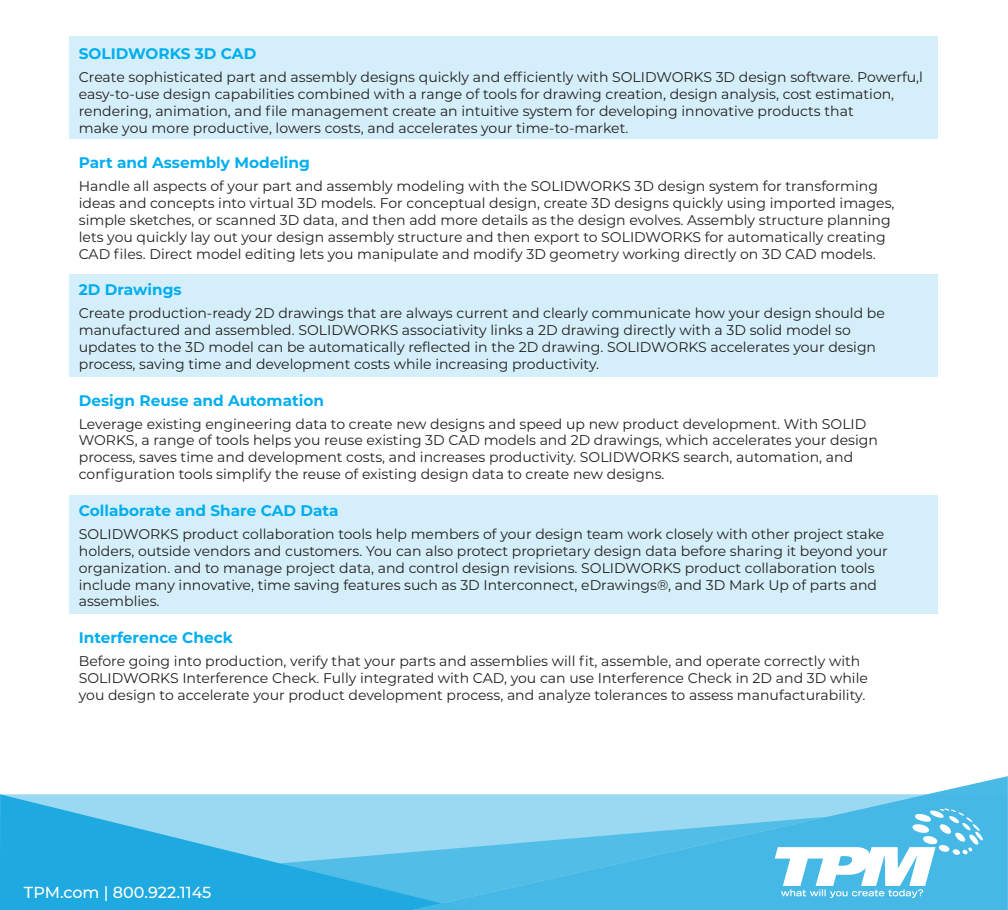
<style>
.page{position:relative;width:1008px;height:910px;background:#fff}
.page>*{position:absolute;margin:0;border:0;box-sizing:border-box;transform-origin:0 0}
.t1{font:500 16px "Montserrat";color:#fff}
.t2{font:700 15.3px "Montserrat";color:#00aeef}
.t3{font:14px/16.8px "Montserrat";color:#231f20}
</style>
<div class="page">
<svg style="left:0;top:794px;width:412px;height:115px;background:#49bae5"></svg>
<svg style="left:412px;top:776px;width:596px;height:133px"></svg>
<svg style="left:224px;top:816px;width:603px;height:93px;background:#5cc1e8"></svg>
<svg style="left:775px;top:808px;width:208px;height:89px"></svg>
<div style="left:70px;top:36px;width:868px;height:103px;background:#d4eff9"></div>
<div style="left:70px;top:274px;width:868px;height:102px;background:#d4eff9"></div>
<div style="left:70px;top:495px;width:868px;height:118px;background:#d4eff9"></div>
<p class="t2" style="left:79px;top:43px;width:179px">SOLIDWORKS 3D CAD</p>
<p class="t3" style="left:79px;top:68px;width:846px">Create sophisticated part and assembly designs quickly and efficiently with SOLIDWORKS 3D design software. Powerfu,l easy-to-use design capabilities combined with a range of tools for drawing creation, design analysis, cost estimation, rendering, animation, and file management create an intuitive system for developing innovative products that<br>make you more productive, lowers costs, and accelerates your time-to-market.</p>
<p class="t2" style="left:79px;top:152px;width:233px">Part and Assembly Modeling</p>
<p class="t3" style="left:79px;top:177px;width:817px">Handle all aspects of your part and assembly modeling with the SOLIDWORKS 3D design system for transforming ideas and concepts into virtual 3D models. For conceptual design, create 3D designs quickly using imported images, simple sketches, or scanned 3D data, and then add more details as the design evolves. Assembly structure planning lets you quickly lay out your design assembly structure and then export to SOLIDWORKS for automatically creating CAD files. Direct model editing lets you manipulate and modify 3D geometry working directly on 3D CAD models.</p>
<p class="t2" style="left:79px;top:279px;width:104px">2D Drawings</p>
<p class="t3" style="left:79px;top:304px;width:808px">Create production-ready 2D drawings that are always current and clearly communicate how your design should be manufactured and assembled. SOLIDWORKS associativity links a 2D drawing directly with a 3D solid model so updates to the 3D model can be automatically reflected in the 2D drawing. SOLIDWORKS accelerates your design process, saving time and development costs while increasing productivity.</p>
<p class="t2" style="left:79px;top:389px;width:247px">Design Reuse and Automation</p>
<p class="t3" style="left:79px;top:414px;width:801px">Leverage existing engineering data to create new designs and speed up new product development. With SOLID WORKS, a range of tools helps you reuse existing 3D CAD models and 2D drawings, which accelerates your design process, saves time and development costs, and increases productivity. SOLIDWORKS search, automation, and configuration tools simplify the reuse of existing design data to create new designs.</p>
<p class="t2" style="left:79px;top:499px;width:261px">Collaborate and Share CAD Data</p>
<p class="t3" style="left:79px;top:525px;width:811px">SOLIDWORKS product collaboration tools help members of your design team work closely with other project stake holders, outside vendors and customers. You can also protect proprietary design data before sharing it beyond your organization. and to manage project data, and control design revisions. SOLIDWORKS product collaboration tools include many innovative, time saving features such as 3D Interconnect, eDrawings®, and 3D Mark Up of parts and assemblies.</p>
<p class="t2" style="left:79px;top:626px;width:156px">Interference Check</p>
<p class="t3" style="left:79px;top:652px;width:791px">Before going into production, verify that your parts and assemblies will fit, assemble, and operate correctly with<br>SOLIDWORKS Interference Check. Fully integrated with CAD, you can use Interference Check in 2D and 3D while you design to accelerate your product development process, and analyze tolerances to assess manufacturability.</p>
<p class="t1" style="left:24px;top:881px;width:189px">TPM.com | 800.922.1145</p>
</div>
